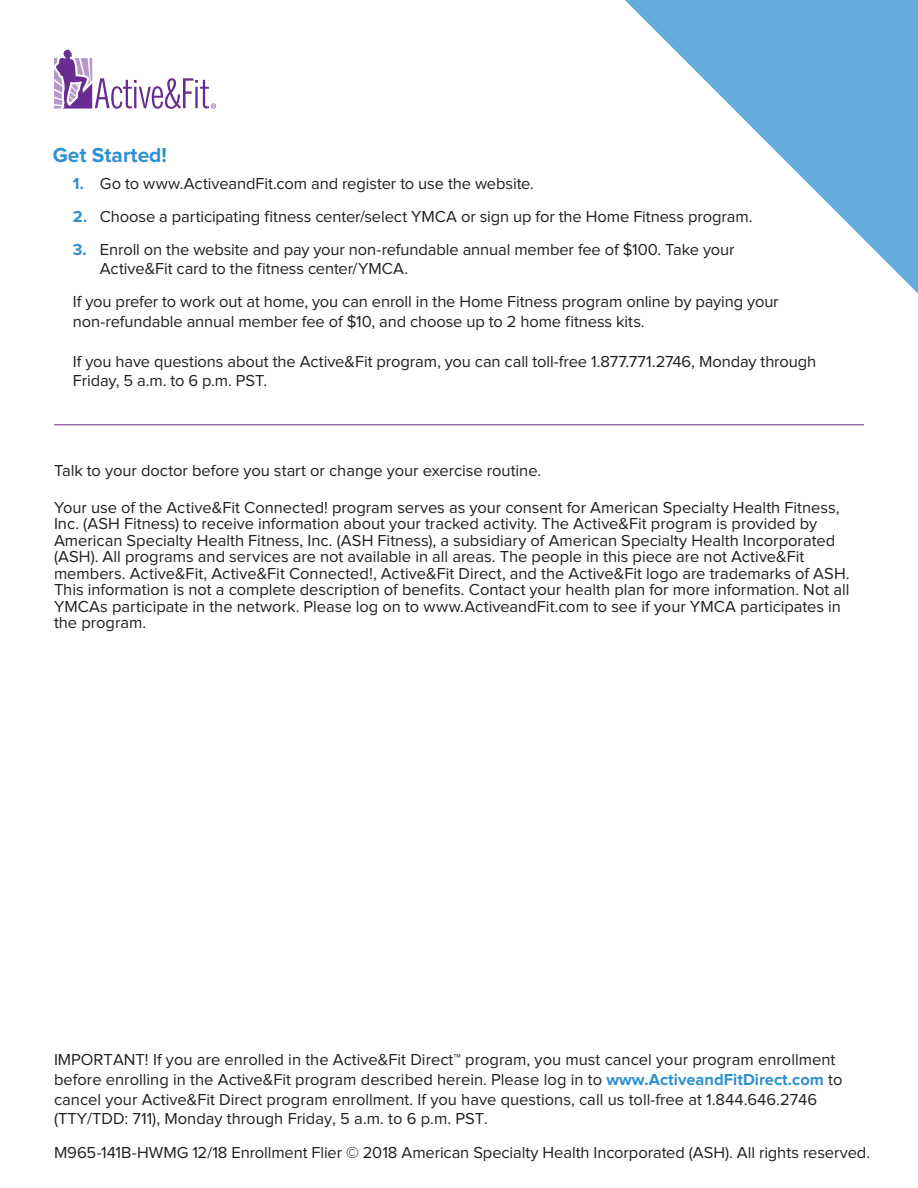
<style>
.page{position:relative;width:918px;height:1188px;background:#fff}
.page>*{position:absolute;margin:0;border:0;box-sizing:border-box;transform-origin:0 0}
.Heading{font:700 21px "Proxima Nova";color:#2f91cf}
.Disclaimer{font:16.5px/16.5px "Proxima Nova";letter-spacing:-.005em;color:#231f20}
.Body{font:16.5px/19.8px "Proxima Nova";color:#231f20}
.Numbered_list_2{font:16.5px/19.5px "Proxima Nova";letter-spacing:-.005em;color:#231f20}
.s1{font-weight:700;color:#2f91cf}
</style>
<div class="page">
<hr style="left:54px;top:425px;width:810px;height:1px;background:#762a86">
<svg style="left:625px;top:0;width:293px;height:294px"></svg>
<svg style="left:54px;top:50px;width:162px;height:59px"></svg>
<p class="Heading" style="left:53px;top:146px;width:116px">Get Started!</p>
<p class="Disclaimer" style="left:73px;top:176px;width:463px"><span class="s1">1.</span> Go to www.ActiveandFit.com and register to use the website.</p>
<p class="Disclaimer" style="left:73px;top:209px;width:681px"><span class="s1">2.</span> Choose a participating fitness center/select YMCA or sign up for the Home Fitness program.</p>
<p class="Disclaimer" style="left:100px;top:240px;width:636px;line-height:19.5px;text-indent:-27px"><span class="s1">3.</span> Enroll on the website and pay your non-refundable annual member fee of $100. Take your<br>Active&amp;Fit card to the fitness center/YMCA.</p>
<p class="Numbered_list_2" style="left:73px;top:293px;width:707px">If you prefer to work out at home, you can enroll in the Home Fitness program online by paying your non-refundable annual member fee of $10, and choose up to 2 home fitness kits.</p>
<p class="Numbered_list_2" style="left:73px;top:352px;width:745px">If you have questions about the Active&amp;Fit program, you can call toll-free 1.877.771.2746, Monday through<br>Friday, 5 a.m. to 6 p.m. PST.</p>
<p class="Disclaimer" style="left:54px;top:463px;width:489px">Talk to your doctor before you start or change your exercise routine.</p>
<p class="Disclaimer" style="left:54px;top:500px;width:797px">Your use of the Active&amp;Fit Connected! program serves as your consent for American Specialty Health Fitness, Inc. (ASH Fitness) to receive information about your tracked activity. The Active&amp;Fit program is provided by American Specialty Health Fitness, Inc. (ASH Fitness), a subsidiary of American Specialty Health Incorporated (ASH). All programs and services are not available in all areas. The people in this piece are not Active&amp;Fit members. Active&amp;Fit, Active&amp;Fit Connected!, Active&amp;Fit Direct, and the Active&amp;Fit logo are trademarks of ASH.<br>This information is not a complete description of benefits. Contact your health plan for more information. Not all YMCAs participate in the network. Please log on to www.ActiveandFit.com to see if your YMCA participates in the program.</p>
<p class="Body" style="left:54px;top:1050px;width:790px">IMPORTANT! If you are enrolled in the Active&amp;Fit Direct™ program, you must cancel your program enrollment before enrolling in the Active&amp;Fit program described herein. Please log in to <span class="s1">www.ActiveandFitDirect.com</span> to cancel your Active&amp;Fit Direct program enrollment. If you have questions, call us toll-free at 1.844.646.2746 (TTY/TDD: 711), Monday through Friday, 5 a.m. to 6 p.m. PST.</p>
<p class="Disclaimer" style="left:54px;top:1145px;width:818px">M965-141B-HWMG 12/18 Enrollment Flier © 2018 American Specialty Health Incorporated (ASH). All rights reserved.</p>
</div>
